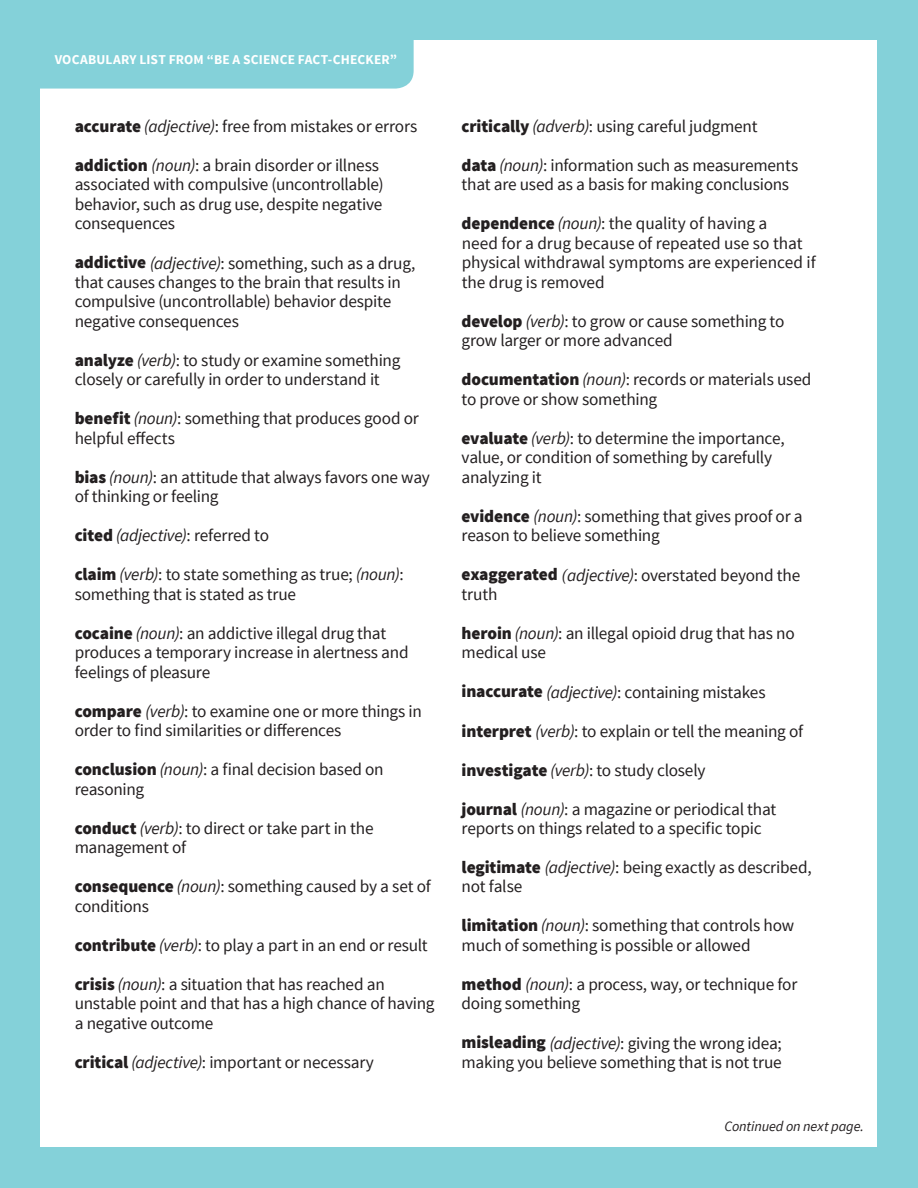
<style>
.page{position:relative;width:918px;height:1188px;background:#84d1d9}
.page>*{position:absolute;margin:0;border:0;box-sizing:border-box;transform-origin:0 0}
.t1{font:17.25px/19.5px "Source Sans Pro";letter-spacing:-.015em;color:#231f20}
.t2{font:italic 17.25px "Source Sans Pro";letter-spacing:-.015em;color:#231f20}
.t3{font:italic 14.25px "Source Sans Pro";letter-spacing:-.005em;color:#231f20}
.t4{font:700 13.5px "Source Sans Pro";letter-spacing:.01em;color:#fff}
.s1{font-weight:900}
.s2{font-style:italic}
.s3{font-weight:900;font-style:normal}
.s4{font-style:normal}
.s5{font-family:"Minion Pro";font-style:italic}
</style>
<div class="page">
<div style="left:40px;top:40px;width:838px;height:1108px;background:#fff"></div>
<div style="left:22px;top:27px;width:392px;height:62px;background:#84d1d9"></div>
<h3 class="t4" style="left:55px;top:51px;width:344px">VOCABULARY LIST FROM “BE A SCIENCE FACT-CHECKER”</h3>
<p class="t1" style="left:75px;top:117px;width:344px"><span class="s1">accurate</span> <span class="s2">(adjective)</span>: free from mistakes or errors</p>
<p class="t1" style="left:75px;top:156px;width:310px"><span class="s1">addiction</span> <span class="s2">(noun)</span>: a brain disorder or illness associated with compulsive (uncontrollable) behavior, such as drug use, despite negative consequences</p>
<p class="t1" style="left:75px;top:253px;width:342px"><span class="s1">addictive</span> <span class="s2">(adjective)</span>: something, such as a drug, that causes changes to the brain that results in compulsive (uncontrollable) behavior despite negative consequences</p>
<p class="t1" style="left:75px;top:351px;width:327px"><span class="s1">analyze</span> <span class="s2">(verb)</span>: to study or examine something closely or carefully in order to understand it</p>
<p class="t1" style="left:75px;top:409px;width:346px"><span class="s1">benefit</span> <span class="s2">(noun)</span>: something that produces good or helpful effects</p>
<p class="t1" style="left:75px;top:468px;width:357px"><span class="s1">bias</span> <span class="s2">(noun)</span>: an attitude that always favors one way of thinking or feeling</p>
<p class="t2" style="left:75px;top:525px;width:196px"><span class="s3">cited</span> (adjective)<span class="s4">: referred to</span></p>
<p class="t1" style="left:75px;top:565px;width:331px"><span class="s1">claim</span> <span class="s2">(verb)</span>: to state something as true; <span class="s2">(noun)</span>: something that is stated as true</p>
<p class="t1" style="left:75px;top:624px;width:335px"><span class="s1">cocaine</span> <span class="s2">(noun)</span>: an addictive illegal drug that produces a temporary increase in alertness and feelings of pleasure</p>
<p class="t1" style="left:75px;top:702px;width:349px"><span class="s1">compare</span> <span class="s2">(verb)</span>: to examine one or more things in order to find similarities or differences</p>
<p class="t1" style="left:75px;top:760px;width:311px"><span class="s1">conclusion</span> <span class="s2">(noun)</span>: a final decision based on reasoning</p>
<p class="t1" style="left:75px;top:819px;width:300px"><span class="s1">conduct</span> <span class="s2">(verb)</span>: to direct or take part in the management of</p>
<p class="t1" style="left:75px;top:877px;width:358px"><span class="s1">consequence</span> <span class="s2">(noun)</span>: something caused by a set of conditions</p>
<p class="t1" style="left:75px;top:936px;width:354px"><span class="s1">contribute</span> <span class="s2">(verb)</span>: to play a part in an end or result</p>
<p class="t1" style="left:75px;top:975px;width:361px"><span class="s1">crisis</span> <span class="s2">(noun)</span>: a situation that has reached an unstable point and that has a high chance of having a negative outcome</p>
<p class="t1" style="left:75px;top:1053px;width:301px"><span class="s1">critical</span> <span class="s2">(adjective)</span>: important or necessary</p>
<p class="t1" style="left:462px;top:117px;width:297px"><span class="s1">critically</span> <span class="s2">(adverb)</span>: using careful judgment</p>
<p class="t1" style="left:462px;top:156px;width:338px"><span class="s1">data</span> <span class="s2">(noun)</span>: information such as measurements that are used as a basis for making conclusions</p>
<p class="t1" style="left:462px;top:214px;width:356px"><span class="s1">dependence</span> <span class="s2">(noun)</span>: the quality of having a<br>need for a drug because of repeated use so that physical withdrawal symptoms are experienced if the drug is removed</p>
<p class="t1" style="left:462px;top:312px;width:324px"><span class="s1">develop</span> <span class="s2">(verb)</span>: to grow or cause something to grow larger or more advanced</p>
<p class="t1" style="left:462px;top:370px;width:351px"><span class="s1">documentation</span> <span class="s2">(noun)</span>: records or materials used to prove or show something</p>
<p class="t1" style="left:462px;top:429px;width:325px"><span class="s1">evaluate</span> <span class="s2">(verb)</span>: to determine the importance, value, or condition of something by carefully analyzing it</p>
<p class="t1" style="left:462px;top:507px;width:343px"><span class="s1">evidence</span> <span class="s2">(noun)</span>: something that gives proof or a reason to believe something</p>
<p class="t1" style="left:462px;top:565px;width:340px"><span class="s1">exaggerated</span> <span class="s5">(</span><span class="s2">adjective)</span>: overstated beyond the truth</p>
<p class="t1" style="left:462px;top:624px;width:335px"><span class="s1">heroin</span> <span class="s2">(noun)</span>: an illegal opioid drug that has no medical use</p>
<p class="t1" style="left:462px;top:682px;width:305px"><span class="s1">inaccurate</span> <span class="s2">(adjective)</span>: containing mistakes</p>
<p class="t1" style="left:462px;top:721px;width:343px"><span class="s1">interpret</span> <span class="s2">(verb)</span>: to explain or tell the meaning of</p>
<p class="t1" style="left:462px;top:760px;width:245px"><span class="s1">investigate</span> <span class="s2">(verb)</span>: to study closely</p>
<p class="t1" style="left:462px;top:799px;width:316px"><span class="s1">journal</span> <span class="s2">(noun)</span>: a magazine or periodical that reports on things related to a specific topic</p>
<p class="t1" style="left:462px;top:858px;width:352px"><span class="s1">legitimate</span> <span class="s2">(adjective)</span>: being exactly as described, not false</p>
<p class="t1" style="left:462px;top:916px;width:334px"><span class="s1">limitation</span> <span class="s2">(noun)</span>: something that controls how much of something is possible or allowed</p>
<p class="t1" style="left:462px;top:975px;width:337px"><span class="s1">method</span> <span class="s2">(noun)</span>: a process, way, or technique for doing something</p>
<p class="t1" style="left:462px;top:1033px;width:322px"><span class="s1">misleading</span> <span class="s2">(adjective)</span>: giving the wrong idea; making you believe something that is not true</p>
<p class="t3" style="left:724px;top:1118px;width:141px">Continued on next page.</p>
</div>
